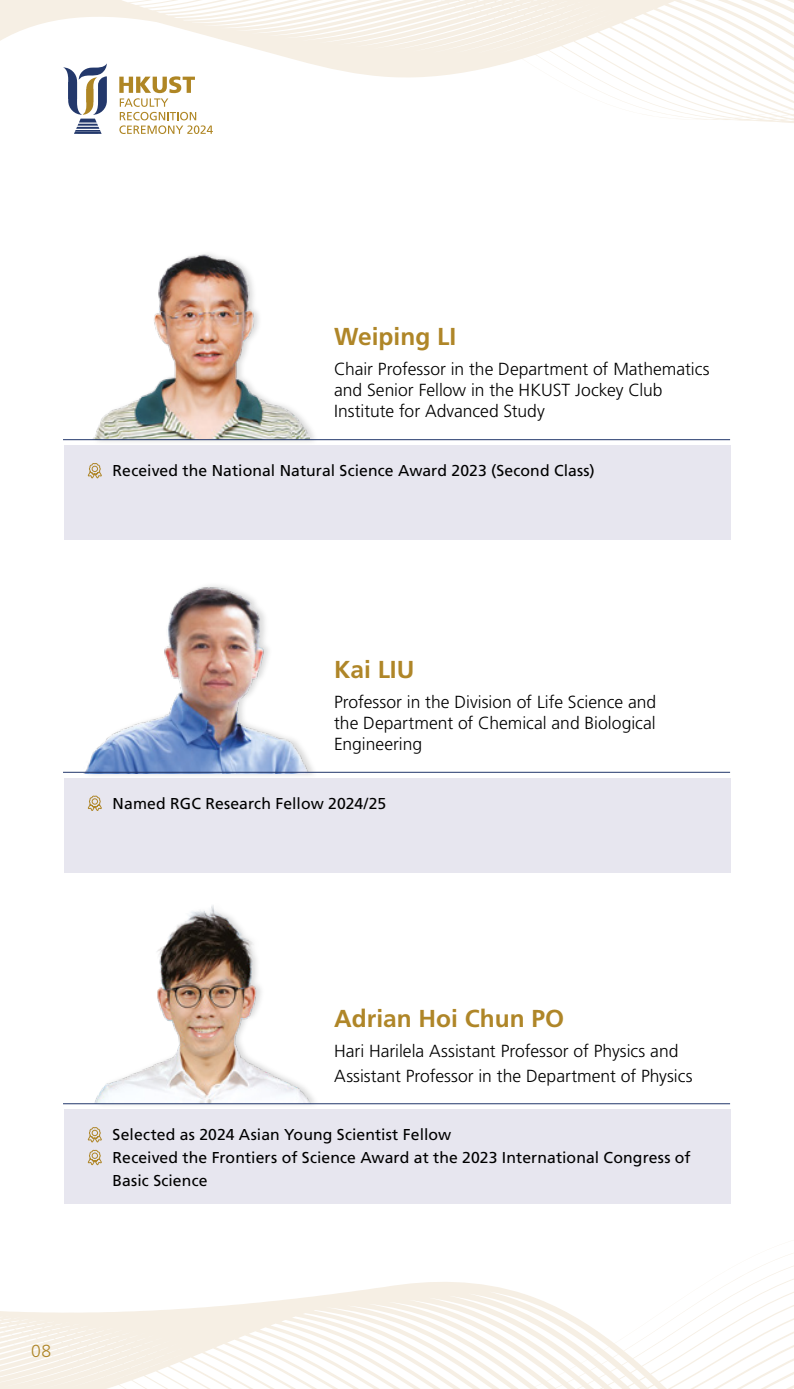
<style>
.page{position:relative;width:794px;height:1389px;background:#fff}
.page>*{position:absolute;margin:0;border:0;box-sizing:border-box;transform-origin:0 0}
.t1{font:700 24.5px "Frutiger LT Std";color:#af8628}
.t2{font:300 17.5px/21px "Frutiger LT Std";color:#000}
.t3{font:300 17.5px "Frutiger LT Std";color:#af8628}
.t4{font:15.75px/22.8px "Frutiger LT Std";letter-spacing:.005em;color:#000}
</style>
<div class="page">
<svg style="left:0;top:1103px;width:794px;height:286px"></svg>
<svg style="left:0;top:0;width:794px;height:123px"></svg>
<svg style="left:119px;top:76px;width:94px;height:58px"></svg>
<svg style="left:63px;top:63px;width:44px;height:71px"></svg>
<div style="left:64px;top:446px;width:666px;height:94px;background:#e7e6ef"></div>
<div style="left:64px;top:778px;width:666px;height:94px;background:#e7e6ef"></div>
<div style="left:64px;top:1110px;width:666px;height:94px;background:#e7e6ef"></div>
<div style="left:93px;top:250px;width:226px;height:195px;background:#878787;opacity:.3"></div>
<img style="left:93px;top:250px;width:216px;height:189px">
<div style="left:85px;top:582px;width:233px;height:196px;background:#878787;opacity:.3"></div>
<img style="left:70px;top:582px;width:249px;height:190px">
<img style="left:94px;top:905px;width:220px;height:198px">
<svg style="left:87px;top:463px;width:15px;height:16px"></svg>
<svg style="left:87px;top:795px;width:15px;height:16px"></svg>
<svg style="left:87px;top:1127px;width:15px;height:16px"></svg>
<svg style="left:87px;top:1149px;width:15px;height:17px"></svg>
<hr style="left:63px;top:439px;width:667px;height:1px;background:#21366b">
<hr style="left:63px;top:772px;width:667px;height:1px;background:#21366b">
<hr style="left:63px;top:1103px;width:667px;height:1px;background:#21366b">
<h1 class="t1" style="left:334px;top:322px;width:124px">Weiping LI</h1>
<p class="t2" style="left:334px;top:359px;width:377px">Chair Professor in the Department of Mathematics and Senior Fellow in the HKUST Jockey Club<br>Institute for Advanced Study</p>
<p class="t4" style="left:113px;top:459px;width:483px">Received the National Natural Science Award 2023 (Second Class)</p>
<h1 class="t1" style="left:334px;top:655px;width:82px">Kai LIU</h1>
<p class="t2" style="left:334px;top:692px;width:323px;text-align:justify">Professor in the Division of Life Science and the Department of Chemical and Biological Engineering</p>
<p class="t4" style="left:113px;top:792px;width:275px">Named RGC Research Fellow 2024/25</p>
<h1 class="t1" style="left:334px;top:1005px;width:232px">Adrian Hoi Chun PO</h1>
<p class="t2" style="left:334px;top:1039px;width:360px;line-height:24.5px">Hari Harilela Assistant Professor of Physics and<br>Assistant Professor in the Department of Physics</p>
<p class="t4" style="left:113px;top:1123px;width:579px">Selected as 2024 Asian Young Scientist Fellow<br>Received the Frontiers of Science Award at the 2023 International Congress of<br>Basic Science</p>
<p class="t3" style="left:31px;top:1342px;width:21px">08</p>
</div>
